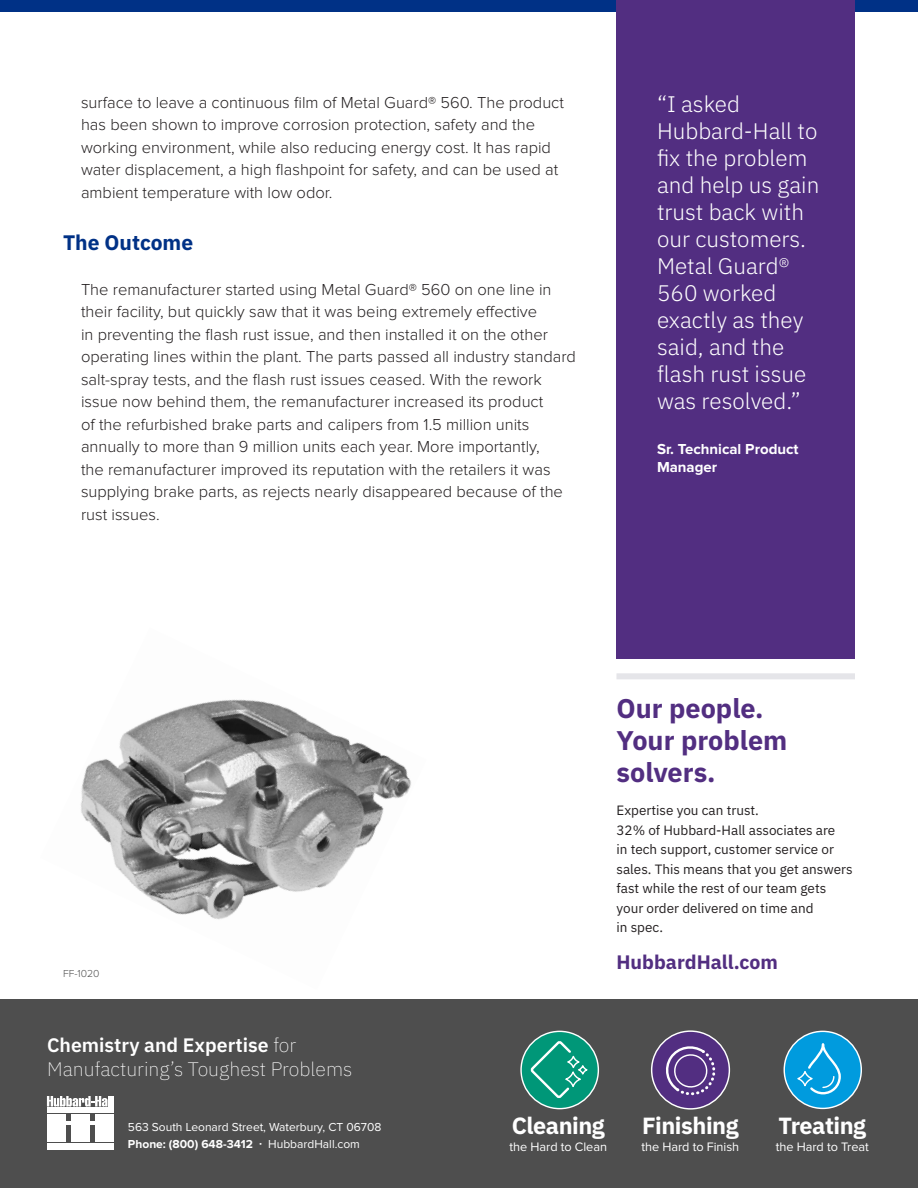
<style>
.page{position:relative;width:918px;height:1188px;background:#fff}
.page>*{position:absolute;margin:0;border:0;box-sizing:border-box;transform-origin:0 0}
.t1{font:700 27px/32.4px "IBM Plex Sans";color:#522e81}
.t2{font:700 23.4px "IBM Plex Sans";letter-spacing:-.02em;color:#fff}
.Quote_Body_Text{font:300 22.5px/27px "IBM Plex Sans";color:#fff}
.Body_Text_Subhead{font:700 21px "IBM Plex Sans";color:#003186}
.t3{font:200 19.5px/23.4px "IBM Plex Sans";color:#fff}
.t4{font:700 19.5px "IBM Plex Sans";color:#522e81}
.Body_Text_Paragraph{font:300 16.5px/22.5px "Proxima Nova";color:#231f20}
.Quote_Name{font:700 15px/18px "Proxima Nova";color:#fff}
.t5{font:13.5px/19.5px "IBM Plex Sans";color:#231f20}
.t6{font:12.75px "Proxima Nova";letter-spacing:-.005em;color:#fff}
.t7{font:12px "Proxima Nova";color:#fff}
.t8{font:700 12px "Proxima Nova";color:#fff}
.t9{font:300 10.5px "Proxima Nova";color:#4e4e4e}
.s1{font-weight:600}
.s2{font-weight:400}
</style>
<div class="page">
<div style="left:0;top:999px;width:918px;height:189px;background:#4e4e4e"></div>
<div style="left:0;top:0;width:918px;height:12px;background:#003186"></div>
<div style="left:616px;top:0;width:239px;height:659px;background:#522e81"></div>
<div style="left:47px;top:1114px;width:19px;height:27px;background:#fff"></div>
<div style="left:95px;top:1114px;width:19px;height:27px;background:#fff"></div>
<div style="left:71px;top:1114px;width:19px;height:27px;background:#fff"></div>
<hr style="left:60px;top:1121px;width:39px;height:4px;background:#fff">
<div style="left:47px;top:1108px;width:67px;height:5px;background:#fff"></div>
<svg style="left:47px;top:1096px;width:66px;height:11px"></svg>
<div style="left:47px;top:1143px;width:67px;height:7px;background:#fff"></div>
<svg style="left:520px;top:1031px;width:79px;height:78px;background:#2aa68d"></svg>
<div style="left:567px;top:1056px;width:13px;height:12px;border:1px solid #fff;border-radius:50%"></div>
<div style="left:578px;top:1065px;width:10px;height:10px;border:1px solid #fff;border-radius:50%"></div>
<div style="left:565px;top:1071px;width:16px;height:16px;border:1px solid #fff;border-radius:50%"></div>
<svg style="left:528px;top:1039px;width:45px;height:62px;background:#20a287"></svg>
<svg style="left:651px;top:1030px;width:79px;height:80px;background:#6c4f93"></svg>
<svg style="left:664px;top:1044px;width:52px;height:54px;background:#6c4d93"></svg>
<div style="left:784px;top:1031px;width:78px;height:78px;background:#009bde;border:1px solid #fff;border-radius:50%"></div>
<div style="left:797px;top:1071px;width:16px;height:15px;border:1px solid #fff;border-radius:50%"></div>
<svg style="left:806px;top:1043px;width:35px;height:52px"></svg>
<div style="left:616px;top:673px;width:239px;height:6px;background:#e5e5e9"></div>
<img style="left:81px;top:699px;width:330px;height:221px">
<p class="Body_Text_Paragraph" style="left:81px;top:91px;width:485px">surface to leave a continuous film of Metal Guard® 560. The product has been shown to improve corrosion protection, safety and the working environment, while also reducing energy cost. It has rapid water displacement, a high flashpoint for safety, and can be used at ambient temperature with low odor.</p>
<p class="Body_Text_Subhead" style="left:63px;top:226px;width:132px">The Outcome</p>
<p class="Body_Text_Paragraph" style="left:81px;top:279px;width:497px">The remanufacturer started using Metal Guard® 560 on one line in their facility, but quickly saw that it was being extremely effective<br>in preventing the flash rust issue, and then installed it on the other operating lines within the plant. The parts passed all industry standard salt-spray tests, and the flash rust issues ceased. With the rework issue now behind them, the remanufacturer increased its product<br>of the refurbished brake parts and calipers from 1.5 million units annually to more than 9 million units each year. More importantly,<br>the remanufacturer improved its reputation with the retailers it was supplying brake parts, as rejects nearly disappeared because of the rust issues.</p>
<p class="Quote_Body_Text" style="left:657px;top:89px;width:164px">“I asked<br>Hubbard-Hall to fix the problem and help us gain trust back with our customers.<br>Metal Guard®<br>560 worked exactly as they said, and the flash rust issue was resolved.”</p>
<p class="Quote_Name" style="left:657px;top:441px;width:143px">Sr. Technical Product<br>Manager</p>
<p class="t9" style="left:63px;top:969px;width:38px">FF-1020</p>
<h1 class="t1" style="left:616px;top:690px;width:172px">Our people.<br>Your problem solvers.</h1>
<p class="t5" style="left:616px;top:800px;width:238px">Expertise you can trust.<br>32% of Hubbard-Hall associates are<br>in tech support, customer service or sales. This means that you get answers fast while the rest of our team gets your order delivered on time and<br>in spec.</p>
<p class="t4" style="left:616px;top:947px;width:163px">HubbardHall.com</p>
<p class="t3" style="left:47px;top:1032px;width:307px"><span class="s1">Chemistry and Expertise</span> for<br>Manufacturing’s Toughest Problems</p>
<p class="t7" style="left:128px;top:1122px;width:255px">563 South Leonard Street, Waterbury, CT 06708</p>
<h2 class="t2" style="left:512px;top:1107px;width:95px">Cleaning</h2>
<p class="t8" style="left:128px;top:1139px;width:233px">Phone: (800) 648-3412 · <span class="s2">HubbardHall.com</span></p>
<p class="t6" style="left:510px;top:1140px;width:99px">the Hard to Clean</p>
<h2 class="t2" style="left:642px;top:1107px;width:98px">Finishing</h2>
<p class="t6" style="left:642px;top:1140px;width:99px">the Hard to Finish</p>
<h2 class="t2" style="left:779px;top:1107px;width:89px">Treating</h2>
<p class="t6" style="left:776px;top:1140px;width:95px">the Hard to Treat</p>
</div>
